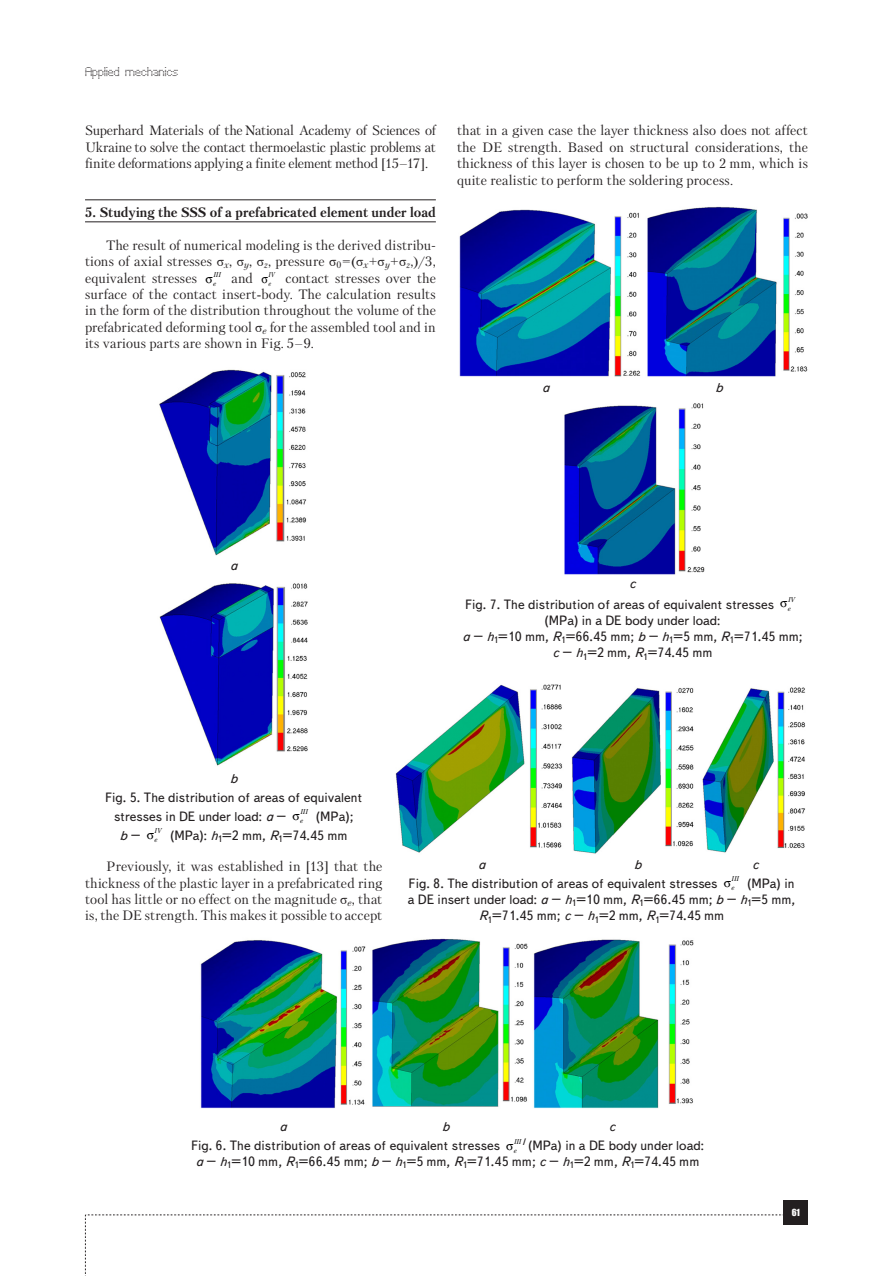
<style>
.page{position:relative;width:893px;height:1276px;background:#fff}
.page>*{position:absolute;margin:0;border:0;box-sizing:border-box;transform-origin:0 0}
.Text__англ{font:13.5px/16.4px "Petersburg C";letter-spacing:.005em;color:#231f20;text-align:justify}
.Рисунок{font:13.5px/16.2px "Text Book C";color:#231f20}
.Раздел_статьи{font:700 13.5px "Petersburg C";color:#231f20}
.Рисунок-2{font:italic 13.5px "Text Book C";color:#231f20}
.t1{font:12px "Perfo";letter-spacing:.015em;color:#231f20}
.t2{font:9px "Impact";color:#fff}
.t3{font:italic 6.9px/8.6px "Petersburg C";letter-spacing:-.01em;color:#000}
.t4{font:italic 6.9px/8.6px "Petersburg C";letter-spacing:-.01em;color:#000;scale:.9 1}
.s1{font-family:"Times New Roman"}
.s2{font-style:italic}
.s3{font-style:normal}
</style>
<div class="page">
<svg style="left:85px;top:1214px;width:699px;height:62px"></svg>
<div style="left:784px;top:1200px;width:24px;height:24px;background:#231f20"></div>
<hr style="left:85px;top:199px;width:351px;height:1px;background:#231f20">
<hr style="left:85px;top:221px;width:351px;height:1px;background:#231f20">
<img style="left:159px;top:369px;width:148px;height:187px">
<img style="left:200px;top:940px;width:166px;height:169px">
<img style="left:372px;top:938px;width:156px;height:169px">
<img style="left:533px;top:939px;width:161px;height:170px">
<img style="left:459px;top:209px;width:182px;height:168px">
<img style="left:647px;top:206px;width:161px;height:171px">
<img style="left:564px;top:403px;width:141px;height:172px">
<img style="left:395px;top:684px;width:168px;height:169px">
<img style="left:571px;top:687px;width:123px;height:167px">
<img style="left:702px;top:687px;width:104px;height:166px">
<img style="left:159px;top:583px;width:149px;height:183px">
<p class="t1" style="left:85px;top:65px;width:95px">Applied mechanics</p>
<p class="Text__англ" style="left:85px;top:122px;width:352px">Superhard Materials of the National Academy of Sciences of Ukraine to solve the contact thermoelastic plastic problems at finite deformations applying a finite element method [15–17].</p>
<p class="Раздел_статьи" style="left:85px;top:205px;width:352px">5. Studying the SSS of a prefabricated element under load</p>
<p class="Text__англ" style="left:85px;top:237px;width:352px;text-indent:21px">The result of numerical modeling is the derived distribu&shy;tions of axial stresses <span class="s1">σ</span><sub>x</sub>, <span class="s1">σ</span><sub>y</sub>, <span class="s1">σ</span><sub>z</sub>, pressure <span class="s1">σ</span><sub>0</sub>=(<span class="s1">σ</span><sub>x</sub>+<span class="s1">σ</span><sub>y</sub>+<span class="s1">σ</span><sub>z</sub>,)/3, equivalent stresses</p>
<p class="Text__англ" style="left:85px;top:270px;width:352px;text-indent:200px">contact stresses over the surface of the contact insert<span class="s1">-</span>body. The calculation results in the form of the distribution throughout the volume of the prefabricated deforming tool <span class="s1">σ</span><sub>e</sub> for the assembled tool and in its various parts are shown in Fig. 5–9.</p>
<p class="t3" style="left:213px;top:270px;width:9px">III e</p>
<p class="Text__англ" style="left:231px;top:270px;width:23px">and</p>
<p class="t4" style="left:268px;top:270px;width:9px">IV e</p>
<p class="Text__англ" style="left:457px;top:122px;width:352px">that in a given case the layer thickness also does not affect the DE strength. Based on structural considerations, the thickness of this layer is chosen to be up to 2 mm, which is quite realistic to perform the soldering process.</p>
<p class="Рисунок-2" style="left:542px;top:380px;width:9px">a</p>
<p class="Рисунок-2" style="left:715px;top:380px;width:9px">b</p>
<p class="Рисунок-2" style="left:230px;top:558px;width:9px">a</p>
<p class="Рисунок" style="left:465px;top:573px;width:310px;line-height:20.7px;text-indent:164px"><span class="s2">c<br></span>Fig. 7. The distribution of areas of equivalent stresses</p>
<p class="t3" style="left:788px;top:595px;width:9px">IV e</p>
<p class="Рисунок" style="left:463px;top:612px;width:341px;text-align:center">(MPa) in a DE body under load:<br><span class="s2">a</span> – <span class="s2">h</span><sub>1</sub>=10 mm, <span class="s2">R</span><sub>1</sub>=66.45 mm; <span class="s2">b</span> – <span class="s2">h</span><sub>1</sub>=5 mm, <span class="s2">R</span><sub>1</sub>=71.45 mm; <span class="s2">c</span> – <span class="s2">h</span><sub>1</sub>=2 mm, <span class="s2">R</span><sub>1</sub>=74.45 mm</p>
<p class="Рисунок-2" style="left:230px;top:770px;width:9px">b</p>
<p class="Рисунок" style="left:105px;top:789px;width:259px">Fig. 5. The distribution of areas of equivalent</p>
<p class="Рисунок" style="left:114px;top:808px;width:174px">stresses in DE under load: <span class="s2">a</span> –</p>
<p class="t3" style="left:300px;top:807px;width:9px">III e</p>
<p class="Рисунок" style="left:316px;top:808px;width:39px">(MPa);</p>
<p class="Рисунок-2" style="left:120px;top:828px;width:22px">b <span class="s3">–</span></p>
<p class="t3" style="left:154px;top:826px;width:9px">IV e</p>
<p class="Рисунок" style="left:170px;top:827px;width:179px">(MPa): <span class="s2">h</span><sub>1</sub>=2 mm, <span class="s2">R</span><sub>1</sub>=74.45 mm</p>
<p class="Text__англ" style="left:85px;top:858px;width:299px;text-indent:21px">Previously, it was established in [13] that the thickness of the plastic layer in a prefabricated ring tool has little or no effect on the magnitude <span class="s1">σ</span><sub>e</sub>, that is, the DE strength. This makes it possible to accept</p>
<p class="Рисунок-2" style="left:478px;top:856px;width:9px">a</p>
<p class="Рисунок-2" style="left:634px;top:856px;width:9px">b</p>
<p class="Рисунок-2" style="left:752px;top:856px;width:8px">c</p>
<p class="Рисунок" style="left:409px;top:875px;width:310px">Fig. 8. The distribution of areas of equivalent stresses</p>
<p class="t3" style="left:731px;top:874px;width:9px">III e</p>
<p class="Рисунок" style="left:747px;top:875px;width:49px">(MPa) in</p>
<p class="Рисунок" style="left:408px;top:891px;width:389px">a DE insert under load: <span class="s2">a</span> – <span class="s2">h</span><sub>1</sub>=10 mm, <span class="s2">R</span><sub>1</sub>=66.45 mm; <span class="s2">b</span> – <span class="s2">h</span><sub>1</sub>=5 mm,</p>
<p class="Рисунок" style="left:479px;top:908px;width:247px"><span class="s2">R</span><sub>1</sub>=71.45 mm; <span class="s2">c</span> – <span class="s2">h</span><sub>1</sub>=2 mm, <span class="s2">R</span><sub>1</sub>=74.45 mm</p>
<p class="Рисунок-2" style="left:279px;top:1118px;width:9px">a</p>
<p class="Рисунок-2" style="left:442px;top:1118px;width:9px">b</p>
<p class="Рисунок-2" style="left:609px;top:1118px;width:8px">c</p>
<p class="Рисунок" style="left:191px;top:1137px;width:310px">Fig. 6. The distribution of areas of equivalent stresses</p>
<p class="t3" style="left:514px;top:1137px;width:9px">III e</p>
<p class="Рисунок" style="left:196px;top:1137px;width:510px;text-indent:326px"><sup>I</sup> (MPa) in a DE body under load: <span class="s2">a</span> – <span class="s2">h</span><sub>1</sub>=10 mm, <span class="s2">R</span><sub>1</sub>=66.45 mm; <span class="s2">b</span> – <span class="s2">h</span><sub>1</sub>=5 mm, <span class="s2">R</span><sub>1</sub>=71.45 mm; <span class="s2">c</span> – <span class="s2">h</span><sub>1</sub>=2 mm, <span class="s2">R</span><sub>1</sub>=74.45 mm</p>
<p class="t2" style="left:792px;top:1205px;width:10px">61</p>
</div>
